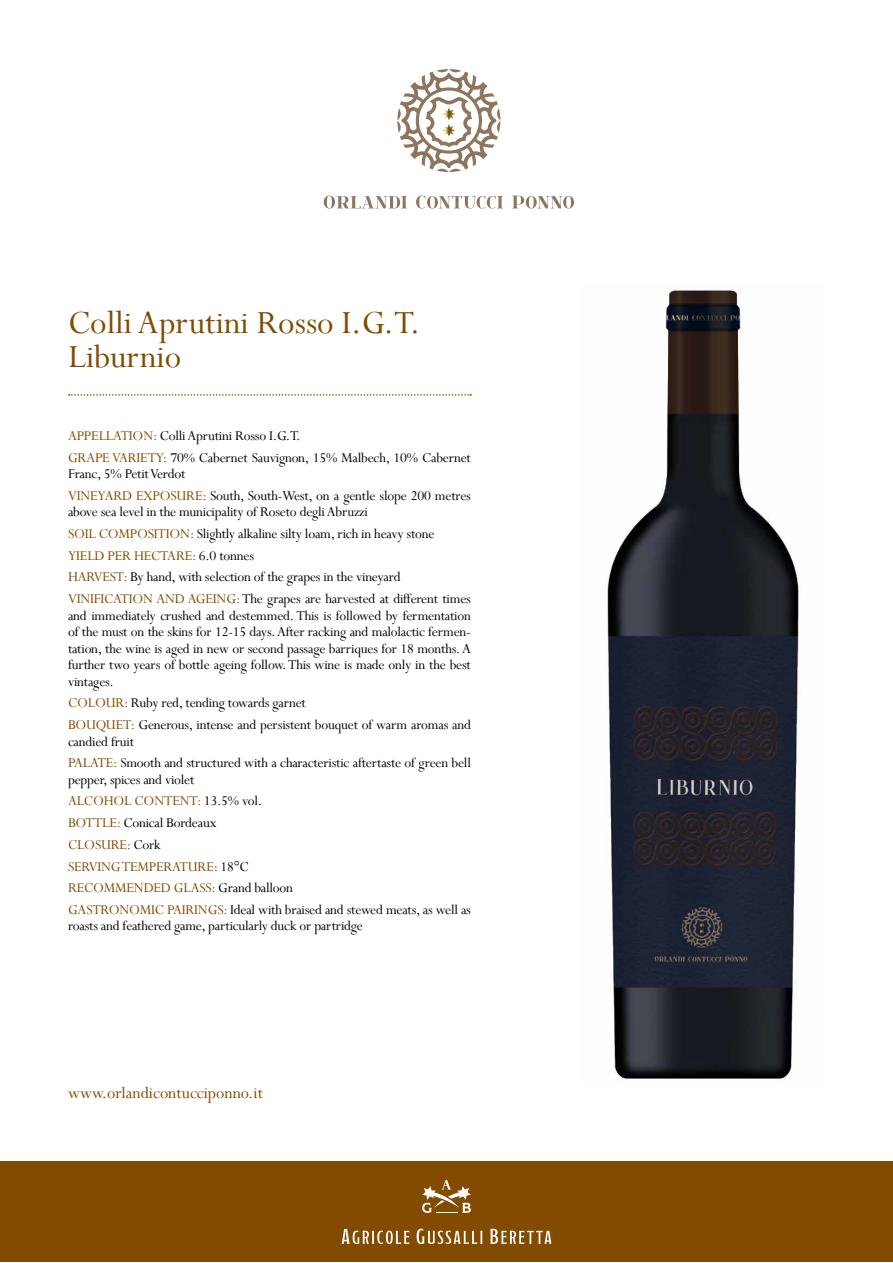
<style>
.page{position:relative;width:893px;height:1263px;background:#fff}
.page>*{position:absolute;margin:0;border:0;box-sizing:border-box;transform-origin:0 0}
.t1{font:36px/34.5px "Perpetua";color:#824b00}
.t2{font:18px "Perpetua";color:#824b00}
.t3{font:15px/21.8px "Perpetua";letter-spacing:-.015em;color:#000}
.s1{color:#824b00}
</style>
<div class="page">
<div style="left:0;top:1161px;width:893px;height:101px;background:#824b00"></div>
<svg style="left:341px;top:1229px;width:211px;height:15px"></svg>
<svg style="left:422px;top:1180px;width:49px;height:33px"></svg>
<svg style="left:324px;top:196px;width:250px;height:13px"></svg>
<svg style="left:397px;top:69px;width:103px;height:103px"></svg>
<svg style="left:69px;top:394px;width:402px;height:2px"></svg>
<img style="left:605px;top:290px;width:196px;height:790px">
<h1 class="t1" style="left:68px;top:305px;width:354px">Colli Aprutini Rosso I.G.T.<br>Liburnio</h1>
<p class="t3" style="left:68px;top:424px;width:404px"><span class="s1">APPELLATION:</span> Colli Aprutini Rosso I.G.T.<br><span class="s1">GRAPE VARIETY:</span> 70% Cabernet Sauvignon, 15% Malbech, 10% Cabernet</p>
<p class="t3" style="left:68px;top:463px;width:404px">Franc, 5% Petit Verdot<br><span class="s1">VINEYARD EXPOSURE:</span> South, South-West, on a gentle slope 200 metres</p>
<p class="t3" style="left:68px;top:501px;width:404px">above sea level in the municipality of Roseto degli Abruzzi<br><span class="s1">SOIL COMPOSITION:</span> Slightly alkaline silty loam, rich in heavy stone <span class="s1">YIELD PER HECTARE:</span> 6.0 tonnes<br><span class="s1">HARVEST:</span> By hand, with selection of the grapes in the vineyard <span class="s1">VINIFICATION AND AGEING:</span> The grapes are harvested at different times</p>
<p class="t3" style="left:68px;top:607px;width:404px;line-height:16.5px;text-align:justify">and immediately crushed and destemmed. This is followed by fermentation of the must on the skins for 12-15 days. After racking and malolactic fermen&shy;tation, the wine is aged in new or second passage barriques for 18 months. A further two years of bottle ageing follow. This wine is made only in the best vintages.</p>
<p class="t3" style="left:68px;top:692px;width:404px"><span class="s1">COLOUR:</span> Ruby red, tending towards garnet<br><span class="s1">BOUQUET:</span> Generous, intense and persistent bouquet of warm aromas and</p>
<p class="t3" style="left:68px;top:730px;width:404px">candied fruit<br><span class="s1">PALATE:</span> Smooth and structured with a characteristic aftertaste of green bell</p>
<p class="t3" style="left:68px;top:768px;width:404px">pepper, spices and violet<br><span class="s1">ALCOHOL CONTENT:</span> 13.5% vol.<br><span class="s1">BOTTLE:</span> Conical Bordeaux<br><span class="s1">CLOSURE:</span> Cork<br><span class="s1">SERVING TEMPERATURE:</span> 18°C<br><span class="s1">RECOMMENDED GLASS:</span> Grand balloon<br><span class="s1">GASTRONOMIC PAIRINGS:</span> Ideal with braised and stewed meats, as well as</p>
<p class="t3" style="left:68px;top:915px;width:297px">roasts and feathered game, particularly duck or partridge</p>
<p class="t2" style="left:68px;top:1082px;width:196px">www.orlandicontucciponno.it</p>
</div>
